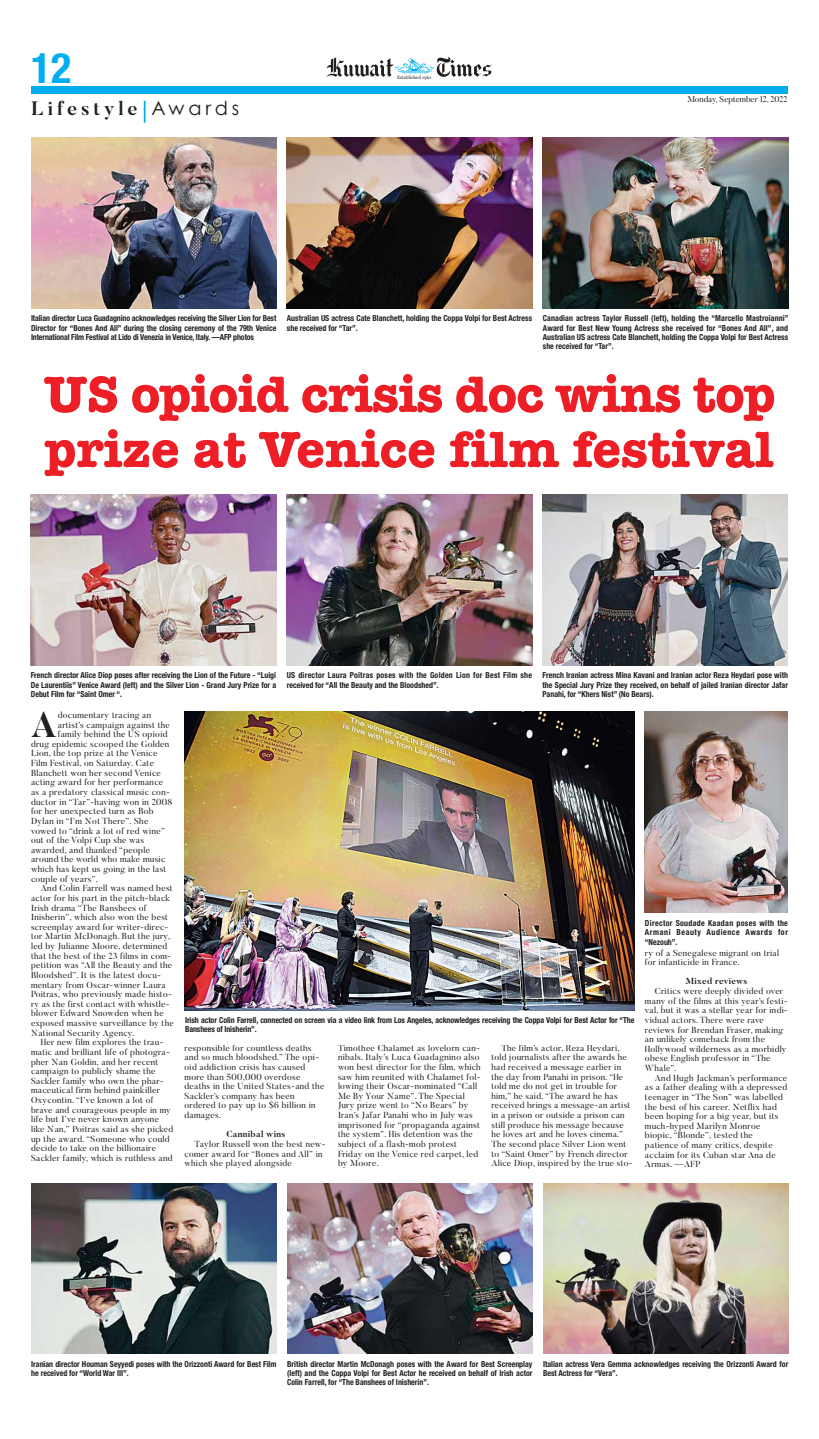
<style>
.page{position:relative;width:819px;height:1439px;background:#fff}
.page>*{position:absolute;margin:0;border:0;box-sizing:border-box;transform-origin:0 0}
.t1{font:700 52.5px/55.1px "American Typewriter";letter-spacing:-.015em;color:#ed1e25}
.t2{font:700 condensed 42px "Helvetica Neue";color:#00aeef}
.t3{font:700 36.05px "Butler";color:#231f20}
.t4{font:700 19.25px "Butler";letter-spacing:.2em;color:#231f20}
.t5{font:8.75px/9.6px "Butler";letter-spacing:.035em;color:#231f20}
.t6{font:700 8.75px "Butler";letter-spacing:.035em;color:#231f20}
.t7{font:700 condensed 8.31px/9.2px "Helvetica Neue";color:#231f20;text-align:justify;scale:.95 1}
.t8{font:700 condensed 8.31px/9.2px "Helvetica Neue";letter-spacing:.03em;color:#231f20;scale:.95 1}
.t9{font:8.31px "Butler";color:#231f20}
.t10{font:4.64px "Georgia+T42";color:#231f20}
.s1{font-family:"Century Gothic";font-weight:400}
</style>
<div class="page">
<div style="left:31px;top:87px;width:754px;height:7px;background:#00aeef"></div>
<svg style="left:326px;top:57px;width:166px;height:20px"></svg>
<svg style="left:144px;top:101px;width:1px;height:22px"></svg>
<img style="left:31px;top:494px;width:245px;height:171px">
<img style="left:287px;top:494px;width:245px;height:171px">
<img style="left:542px;top:494px;width:246px;height:171px">
<img style="left:31px;top:138px;width:245px;height:170px">
<img style="left:287px;top:138px;width:245px;height:170px">
<img style="left:543px;top:138px;width:245px;height:170px">
<img style="left:184px;top:711px;width:450px;height:299px">
<img style="left:31px;top:1183px;width:245px;height:170px">
<img style="left:287px;top:1183px;width:245px;height:170px">
<img style="left:543px;top:1183px;width:245px;height:170px">
<img style="left:645px;top:711px;width:143px;height:201px">
<h2 class="t2" style="left:31px;top:53px;width:42px">12</h2>
<h3 class="t4" style="left:31px;top:97px;width:210px">Lifestyle <span class="s1">Awards</span></h3>
<p class="t10" style="left:397px;top:75px;width:36px">Established 1961</p>
<p class="t9" style="left:687px;top:96px;width:101px">Monday, September 12, 2022</p>
<p class="t7" style="left:31px;top:315px;width:260px">Italian director Luca Guadagnino acknowledges receiving the Silver Lion for Best Director for “Bones And All” during the closing ceremony of the 79th Venice International Film Festival at Lido di Venezia in Venice, Italy. —AFP photos</p>
<p class="t7" style="left:287px;top:315px;width:260px">Australian US actress Cate Blanchett, holding the Coppa Volpi for Best Actress she received for “Tar”.</p>
<p class="t7" style="left:543px;top:315px;width:260px">Canadian actress Taylor Russell (left), holding the “Marcello Mastroianni” Award for Best New Young Actress she received for “Bones And All”, and Australian US actress Cate Blanchett, holding the Coppa Volpi for Best Actress she received for “Tar”.</p>
<h1 class="t1" style="left:43px;top:366px;width:733px">US opioid crisis doc wins top prize at Venice film festival</h1>
<p class="t7" style="left:31px;top:671px;width:260px">French director Alice Diop poses after receiving the Lion of the Future - “Luigi De Laurentiis” Venice Award (left) and the Silver Lion - Grand Jury Prize for a Debut Film for “Saint Omer “.</p>
<p class="t8" style="left:287px;top:671px;width:260px">US director Laura Poitras poses with the Golden Lion for Best Film she received for “All the Beauty and the Bloodshed”.</p>
<p class="t7" style="left:542px;top:671px;width:260px">French Iranian actress Mina Kavani and Iranian actor Reza Heydari pose with the Special Jury Prize they received, on behalf of jailed Iranian director Jafar Panahi, for “Khers Nist” (No Bears).</p>
<h3 class="t3" style="left:31px;top:703px;width:27px">A</h3>
<p class="t5" style="left:58px;top:711px;width:95px">documentary tracing an</p>
<p class="t5" style="left:58px;top:721px;width:114px">artist’s campaign against the</p>
<p class="t5" style="left:58px;top:730px;width:111px">family behind the US opioid</p>
<p class="t5" style="left:31px;top:740px;width:140px">drug epidemic scooped the Golden</p>
<p class="t5" style="left:31px;top:749px;width:128px">Lion, the top prize at the Venice</p>
<p class="t5" style="left:31px;top:759px;width:124px">Film Festival, on Saturday. Cate</p>
<p class="t5" style="left:31px;top:769px;width:131px">Blanchett won her second Venice</p>
<p class="t5" style="left:31px;top:778px;width:134px">acting award for her performance</p>
<p class="t5" style="left:31px;top:788px;width:140px">as a predatory classical music con-</p>
<p class="t5" style="left:31px;top:798px;width:143px">ductor in “Tar”-having won in 2008</p>
<p class="t5" style="left:31px;top:807px;width:124px">for her unexpected turn as Bob</p>
<p class="t5" style="left:31px;top:817px;width:119px">Dylan in “I’m Not There”. She</p>
<p class="t5" style="left:31px;top:826px;width:135px">vowed to “drink a lot of red wine”</p>
<p class="t5" style="left:31px;top:836px;width:114px">out of the Volpi Cup she was</p>
<p class="t5" style="left:31px;top:846px;width:121px">awarded, and thanked “people</p>
<p class="t5" style="left:31px;top:855px;width:136px">around the world who make music</p>
<p class="t5" style="left:31px;top:865px;width:137px">which has kept us going in the last</p>
<p class="t5" style="left:31px;top:875px;width:68px">couple of years”.</p>
<p class="t5" style="left:41px;top:884px;width:133px">And Colin Farrell was named best</p>
<p class="t5" style="left:31px;top:894px;width:140px">actor for his part in the pitch-black</p>
<p class="t5" style="left:31px;top:903px;width:117px">Irish drama “The Banshees of</p>
<p class="t5" style="left:31px;top:913px;width:138px">Inisherin”, which also won the best</p>
<p class="t5" style="left:31px;top:923px;width:139px">screenplay award for writer-direc-</p>
<p class="t5" style="left:31px;top:932px;width:141px">tor Martin McDonagh. But the jury,</p>
<p class="t5" style="left:31px;top:942px;width:138px">led by Julianne Moore, determined</p>
<p class="t5" style="left:31px;top:952px;width:142px">that the best of the 23 films in com-</p>
<p class="t5" style="left:31px;top:961px;width:143px">petition was “All the Beauty and the</p>
<p class="t5" style="left:31px;top:971px;width:131px">Bloodshed”. It is the latest docu-</p>
<p class="t5" style="left:31px;top:980px;width:136px">mentary from Oscar-winner Laura</p>
<p class="t5" style="left:31px;top:990px;width:142px">Poitras, who previously made histo-</p>
<p class="t5" style="left:31px;top:1000px;width:140px">ry as the first contact with whistle-</p>
<p class="t5" style="left:31px;top:1009px;width:134px">blower Edward Snowden when he</p>
<p class="t5" style="left:31px;top:1019px;width:144px">exposed massive surveillance by the</p>
<p class="t5" style="left:31px;top:1029px;width:105px">National Security Agency.</p>
<p class="t5" style="left:41px;top:1038px;width:124px">Her new film explores the trau-</p>
<p class="t5" style="left:31px;top:1048px;width:140px">matic and brilliant life of photogra-</p>
<p class="t5" style="left:31px;top:1057px;width:129px">pher Nan Goldin, and her recent</p>
<p class="t5" style="left:31px;top:1067px;width:126px">campaign to publicly shame the</p>
<p class="t5" style="left:31px;top:1077px;width:134px">Sackler family who own the phar-</p>
<p class="t5" style="left:31px;top:1086px;width:130px">maceutical firm behind painkiller</p>
<p class="t5" style="left:31px;top:1096px;width:124px">Oxycontin. “I’ve known a lot of</p>
<p class="t5" style="left:31px;top:1106px;width:141px">brave and courageous people in my</p>
<p class="t5" style="left:31px;top:1115px;width:129px">life but I’ve never known anyone</p>
<p class="t5" style="left:31px;top:1125px;width:144px">like Nan,” Poitras said as she picked</p>
<p class="t5" style="left:31px;top:1134px;width:140px">up the award. “Someone who could</p>
<p class="t5" style="left:31px;top:1144px;width:126px">decide to take on the billionaire</p>
<p class="t5" style="left:31px;top:1154px;width:143px">Sackler family, which is ruthless and</p>
<p class="t7" style="left:185px;top:1016px;width:474px">Irish actor Colin Farrell, connected on screen via a video link from Los Angeles, acknowledges receiving the Coppa Volpi for Best Actor for “The<br>Banshees of Inisherin”.</p>
<p class="t5" style="left:184px;top:1043px;width:141px">responsible for countless deaths and so much bloodshed.” The opi&shy;oid addiction crisis has caused more than 500,000 overdose deaths in the United States-and the<br>Sackler’s company has been ordered to pay up to $6 billion in damages.</p>
<p class="t6" style="left:226px;top:1129px;width:60px">Cannibal wins</p>
<p class="t5" style="left:184px;top:1140px;width:143px;text-indent:10px">Taylor Russell won the best new&shy;comer award for “Bones and All” in which she played alongside</p>
<p class="t5" style="left:338px;top:1043px;width:144px">Timothee Chalamet as lovelorn can&shy;nibals. Italy’s Luca Guadagnino also won best director for the film, which saw him reunited with Chalamet fol&shy;lowing their Oscar-nominated “Call<br>Me By Your Name”. The Special<br>Jury prize went to “No Bears” by<br>Iran’s Jafar Panahi who in July was imprisoned for “propaganda against the system”. His detention was the subject of a flash-mob protest<br>Friday on the Venice red carpet, led by Moore.</p>
<p class="t5" style="left:491px;top:1043px;width:143px;text-indent:10px">The film’s actor, Reza Heydari, told journalists after the awards he had received a message earlier in the day from Panahi in prison. “He told me do not get in trouble for him,” he said. “The award he has received brings a message-an artist in a prison or outside a prison can still produce his message because he loves art and he loves cinema.” The second place Silver Lion went to “Saint Omer” by French director Alice Diop, inspired by the true sto-</p>
<p class="t7" style="left:645px;top:919px;width:152px">Director Soudade Kaadan poses with the Armani Beauty Audience Awards for “Nezouh”.</p>
<p class="t5" style="left:645px;top:948px;width:136px">ry of a Senegalese migrant on trial for infanticide in France.</p>
<p class="t6" style="left:685px;top:976px;width:63px">Mixed reviews</p>
<p class="t5" style="left:645px;top:987px;width:144px;text-indent:10px">Critics were deeply divided over many of the films at this year’s festi&shy;val, but it was a stellar year for indi&shy;vidual actors. There were rave reviews for Brendan Fraser, making an unlikely comeback from the<br>Hollywood wilderness as a morbidly obese English professor in “The<br>Whale”.</p>
<p class="t5" style="left:645px;top:1074px;width:144px;text-indent:10px">And Hugh Jackman’s performance as a father dealing with a depressed teenager in “The Son” was labelled the best of his career. Netflix had been hoping for a big year, but its much-hyped Marilyn Monroe biopic, “Blonde”, tested the patience of many critics, despite acclaim for its Cuban star Ana de<br>Armas. —AFP</p>
<p class="t7" style="left:31px;top:1360px;width:260px">Iranian director Houman Seyyedi poses with the Orizzonti Award for Best Film he received for “World War III”.</p>
<p class="t7" style="left:287px;top:1360px;width:260px">British director Martin McDonagh poses with the Award for Best Screenplay (left) and the Coppa Volpi for Best Actor he received on behalf of Irish actor Colin Farrell, for “The Banshees of Inisherin”.</p>
<p class="t7" style="left:543px;top:1360px;width:260px">Italian actress Vera Gemma acknowledges receiving the Orizzonti Award for<br>Best Actress for “Vera”.</p>
</div>
